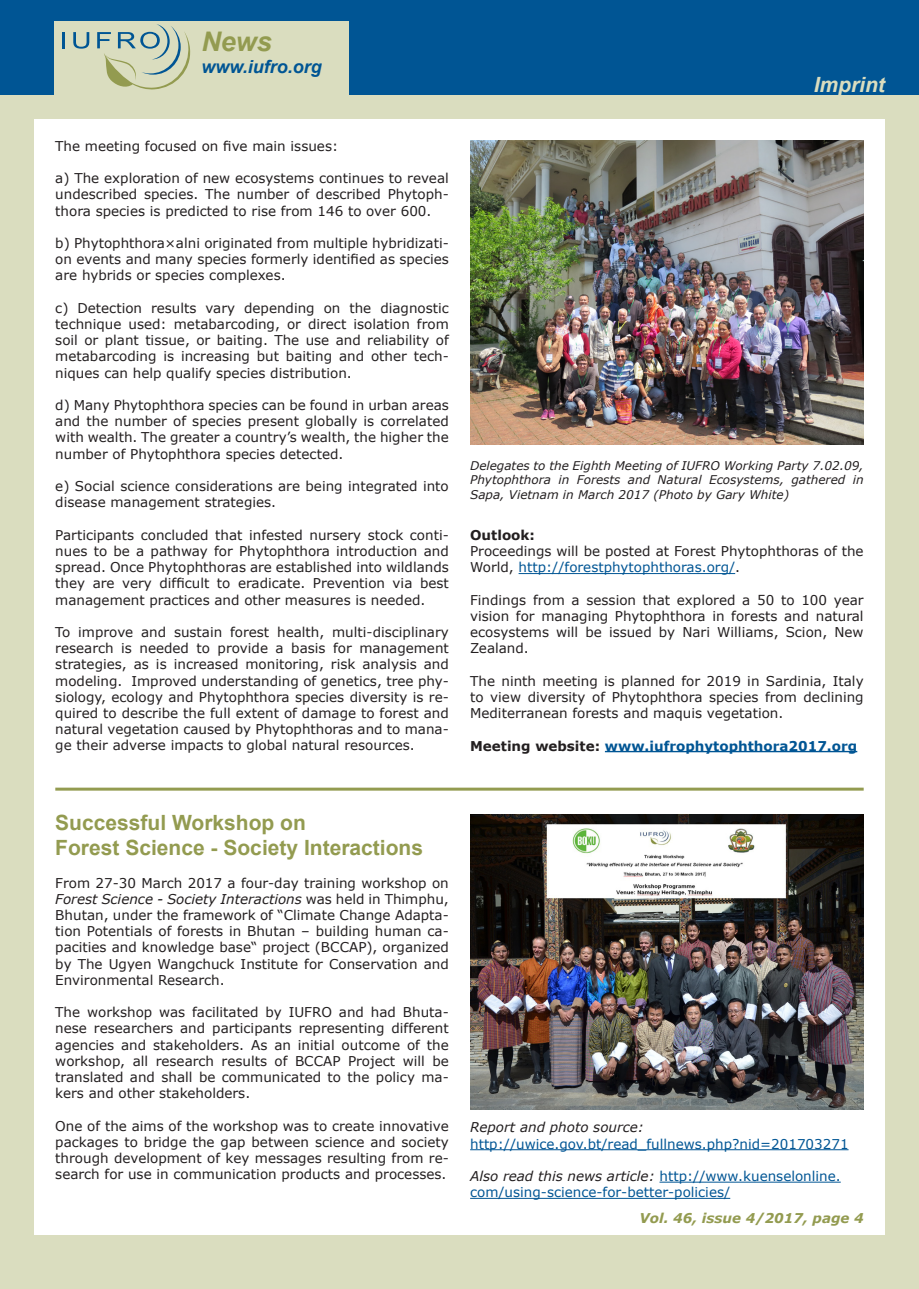
<style>
.page{position:relative;width:919px;height:1289px;background:#fff}
.page>*{position:absolute;margin:0;border:0;box-sizing:border-box;transform-origin:0 0}
.t1{font:italic 700 27px "Arial";color:#939b50}
.t2{font:700 21px "Arial";color:#939b50}
.t3{font:italic 700 21px "Arial";color:#daddbf}
.t4{font:italic 700 18px "Arial";color:#005594}
.t5{font:13.5px/16.2px "Verdana";color:#231f20;text-align:justify}
.t6{font:13.5px/16.2px "Verdana";color:#005594}
.t7{font:700 13.5px "Verdana";color:#005594}
.t8{font:italic 700 13.5px "Verdana";color:#939b50}
.t9{font:italic 13.5px "Verdana";color:#231f20}
.t10{font:700 13.5px "Verdana";color:#231f20}
.t11{font:italic 12px/14.4px "Verdana";color:#231f20;text-align:justify}
.s1{color:#005594}
.s2{color:#231f20}
.s3{font-style:italic}
.s4{font-style:italic;color:#231f20}
</style>
<div class="page">
<div style="left:0;top:0;width:918px;height:98px;background:#005594"></div>
<div style="left:54px;top:21px;width:295px;height:81px;background:#daddbf"></div>
<div style="left:0;top:96px;width:918px;height:1192px;background:#daddbf"></div>
<div style="left:34px;top:119px;width:850px;height:1115px;background:#fff"></div>
<hr style="left:62px;top:32px;width:3px;height:16px;background:#005594">
<svg style="left:73px;top:32px;width:16px;height:17px"></svg>
<svg style="left:97px;top:24px;width:93px;height:65px"></svg>
<img style="left:470px;top:140px;width:393px;height:304px">
<hr style="left:518px;top:573px;width:217px;height:1px;background:#005594">
<hr style="left:605px;top:751px;width:252px;height:1px;background:#005594">
<img style="left:470px;top:814px;width:393px;height:295px">
<hr style="left:55px;top:787px;width:808px;height:3px;background:#939b50">
<hr style="left:470px;top:1149px;width:378px;height:1px;background:#005594">
<hr style="left:659px;top:1181px;width:181px;height:1px;background:#005594">
<hr style="left:470px;top:1197px;width:260px;height:1px;background:#005594">
<p class="t1" style="left:201px;top:24px;width:72px">News</p>
<p class="t4" style="left:201px;top:54px;width:122px">www.iufro.org</p>
<p class="t5" style="left:55px;top:137px;width:284px">The meeting focused on five main issues:</p>
<p class="t5" style="left:55px;top:170px;width:395px">a) The exploration of new ecosystems continues to reveal undescribed species. The number of described Phytoph&shy;thora species is predicted to rise from 146 to over 600.</p>
<p class="t5" style="left:55px;top:235px;width:395px">b) Phytophthora×alni originated from multiple hybridizati&shy;on events and many species formerly identified as species are hybrids or species complexes.</p>
<p class="t5" style="left:55px;top:299px;width:395px">c) Detection results vary depending on the diagnostic technique used: metabarcoding, or direct isolation from soil or plant tissue, or baiting. The use and reliability of metabarcoding is increasing but baiting and other tech&shy;niques can help qualify species distribution.</p>
<p class="t5" style="left:55px;top:397px;width:395px">d) Many Phytophthora species can be found in urban areas and the number of species present globally is correlated with wealth. The greater a country’s wealth, the higher the number of Phytophthora species detected.</p>
<p class="t5" style="left:55px;top:478px;width:395px">e) Social science considerations are being integrated into disease management strategies.</p>
<p class="t5" style="left:55px;top:526px;width:395px">Participants concluded that infested nursery stock conti&shy;nues to be a pathway for Phytophthora introduction and spread. Once Phytophthoras are established into wildlands they are very difficult to eradicate. Prevention via best management practices and other measures is needed.</p>
<p class="t5" style="left:55px;top:623px;width:395px">To improve and sustain forest health, multi-disciplinary research is needed to provide a basis for management strategies, as is increased monitoring, risk analysis and modeling. Improved understanding of genetics, tree phy&shy;siology, ecology and Phytophthora species diversity is re&shy;quired to describe the full extent of damage to forest and natural vegetation caused by Phytophthoras and to mana&shy;ge their adverse impacts to global natural resources.</p>
<p class="t3" style="left:813px;top:70px;width:73px">Imprint</p>
<p class="t11" style="left:470px;top:458px;width:395px">Delegates to the Eighth Meeting of IUFRO Working Party 7.02.09, Phytophthora in Forests and Natural Ecosystems, gathered in Sapa, Vietnam in March 2017 (Photo by Gary White)</p>
<p class="t10" style="left:470px;top:525px;width:66px">Outlook:</p>
<p class="t5" style="left:470px;top:543px;width:395px">Proceedings will be posted at Forest Phytophthoras of the<br>World, <span class="s1">http://forestphytophthoras.org/</span>.</p>
<p class="t5" style="left:470px;top:591px;width:395px">Findings from a session that explored a 50 to 100 year vision for managing Phytophthora in forests and natural ecosystems will be issued by Nari Williams, Scion, New Zealand.</p>
<p class="t5" style="left:470px;top:672px;width:395px">The ninth meeting is planned for 2019 in Sardinia, Italy to view diversity of Phytophthora species from declining Mediterranean forests and maquis vegetation.</p>
<p class="t7" style="left:470px;top:736px;width:388px"><span class="s2">Meeting website:</span> www.iufrophytophthora2017.org</p>
<p class="t2" style="left:55px;top:808px;width:252px">Successful Workshop on</p>
<p class="t2" style="left:55px;top:833px;width:369px">Forest Science - Society Interactions</p>
<p class="t5" style="left:55px;top:874px;width:395px">From 27-30 March 2017 a four-day training workshop on <span class="s3">Forest Science - Society Interactions</span> was held in Thimphu, Bhutan, under the framework of “Climate Change Adapta&shy;tion Potentials of forests in Bhutan – building human ca&shy;pacities and knowledge base“ project (BCCAP), organized by The Ugyen Wangchuck Institute for Conservation and Environmental Research.</p>
<p class="t5" style="left:55px;top:1004px;width:395px">The workshop was facilitated by IUFRO and had Bhuta&shy;nese researchers and participants representing different agencies and stakeholders. As an initial outcome of the workshop, all research results of BCCAP Project will be translated and shall be communicated to the policy ma&shy;kers and other stakeholders.</p>
<p class="t5" style="left:55px;top:1117px;width:395px">One of the aims of the workshop was to create innovative packages to bridge the gap between science and society through development of key messages resulting from re&shy;search for use in communication products and processes.</p>
<p class="t9" style="left:470px;top:1118px;width:175px">Report and photo source:</p>
<p class="t6" style="left:470px;top:1135px;width:380px">http://uwice.gov.bt/read_fullnews.php?nid=201703271</p>
<p class="t6" style="left:470px;top:1167px;width:372px"><span class="s4">Also read this news article:</span> http://www.kuenselonline. com/using-science-for-better-policies/</p>
<p class="t8" style="left:639px;top:1208px;width:226px">Vol. 46, issue 4/2017, page 4</p>
</div>
